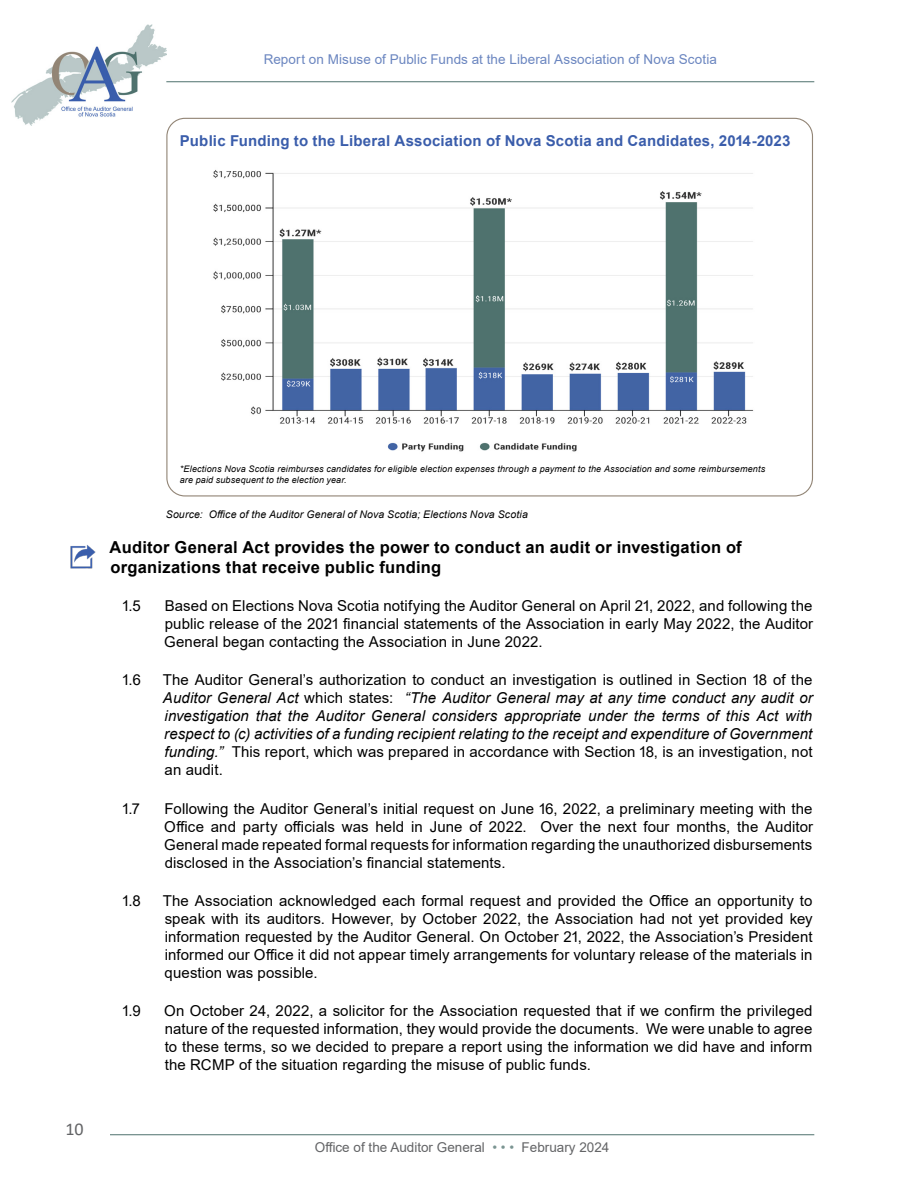
<style>
.page{position:relative;width:918px;height:1188px;background:#fff}
.page>*{position:absolute;margin:0;border:0;box-sizing:border-box;transform-origin:0 0}
.t1{font:18px "Calibri";color:#636466}
.t2{font:700 16.5px/19.8px "Arial";letter-spacing:.015em;color:#000}
.t3{font:15px/18px "Arial";letter-spacing:.01em;color:#000;text-align:justify}
.t4{font:italic 15px/18px "Arial";letter-spacing:.005em;color:#000;text-align:justify}
.t5{font:700 15px "Arial";letter-spacing:.015em;color:#3a5dab}
.t6{font:13.5px "Arial";letter-spacing:.01em;color:#6b86c0}
.t7{font:13.5px "Arial";color:#636466}
.t8{font:italic 10.5px "Arial";letter-spacing:.015em;color:#000}
.t9{font:italic 9px/10.8px "Arial";letter-spacing:.02em;color:#000}
.s1{font-style:normal}
.s2{color:#7b9592}
</style>
<div class="page">
<img style="left:11px;top:25px;width:155px;height:100px">
<hr style="left:166px;top:81px;width:648px;height:1px;background:#4f726e">
<hr style="left:110px;top:1134px;width:704px;height:1px;background:#4f726e">
<img style="left:70px;top:545px;width:26px;height:24px">
<img style="left:213px;top:170px;width:541px;height:282px">
<p class="t6" style="left:264px;top:50px;width:455px">Report on Misuse of Public Funds at the Liberal Association of Nova Scotia</p>
<p class="t5" style="left:180px;top:130px;width:612px">Public Funding to the Liberal Association of Nova Scotia and Candidates, 2014-2023</p>
<p class="t1" style="left:65px;top:1116px;width:20px">10</p>
<p class="t9" style="left:180px;top:464px;width:587px">*Elections Nova Scotia reimburses candidates for eligible election expenses through a payment to the Association and some reimbursements are paid subsequent to the election year.</p>
<p class="t8" style="left:166px;top:507px;width:364px">Source: Office of the Auditor General of Nova Scotia; Elections Nova Scotia</p>
<p class="t2" style="left:110px;top:538px;width:634px">Auditor General Act provides the power to conduct an audit or investigation of organizations that receive public funding</p>
<p class="t3" style="left:123px;top:597px;width:19px">1.5</p>
<p class="t3" style="left:164px;top:597px;width:651px">Based on Elections Nova Scotia notifying the Auditor General on April 21, 2022, and following the public release of the 2021 financial statements of the Association in early May 2022, the Auditor General began contacting the Association in June 2022.</p>
<p class="t3" style="left:123px;top:671px;width:19px">1.6</p>
<p class="t4" style="left:163px;top:671px;width:652px"><span class="s1">The Auditor General’s authorization to conduct an investigation is outlined in Section 18 of the </span>Auditor General Act <span class="s1">which states:</span> “The Auditor General may at any time conduct any audit or investigation that the Auditor General considers appropriate under the terms of this Act with respect to (c) activities of a funding recipient relating to the receipt and expenditure of Government funding.” <span class="s1">This report, which was prepared in accordance with Section 18, is an investigation, not an audit.</span></p>
<p class="t3" style="left:123px;top:799px;width:18px">1.7</p>
<p class="t3" style="left:164px;top:799px;width:651px">Following the Auditor General’s initial request on June 16, 2022, a preliminary meeting with the Office and party officials was held in June of 2022. Over the next four months, the Auditor General made repeated formal requests for information regarding the unauthorized disbursements disclosed in the Association’s financial statements.</p>
<p class="t3" style="left:123px;top:892px;width:19px">1.8</p>
<p class="t3" style="left:163px;top:892px;width:651px">The Association acknowledged each formal request and provided the Office an opportunity to speak with its auditors. However, by October 2022, the Association had not yet provided key information requested by the Auditor General. On October 21, 2022, the Association’s President informed our Office it did not appear timely arrangements for voluntary release of the materials in question was possible.</p>
<p class="t3" style="left:123px;top:1002px;width:19px">1.9</p>
<p class="t3" style="left:164px;top:1002px;width:650px">On October 24, 2022, a solicitor for the Association requested that if we confirm the privileged nature of the requested information, they would provide the documents. We were unable to agree to these terms, so we decided to prepare a report using the information we did have and inform the RCMP of the situation regarding the misuse of public funds.</p>
<p class="t7" style="left:315px;top:1138px;width:296px">Office of the Auditor General <span class="s2">• • •</span> February 2024</p>
</div>
